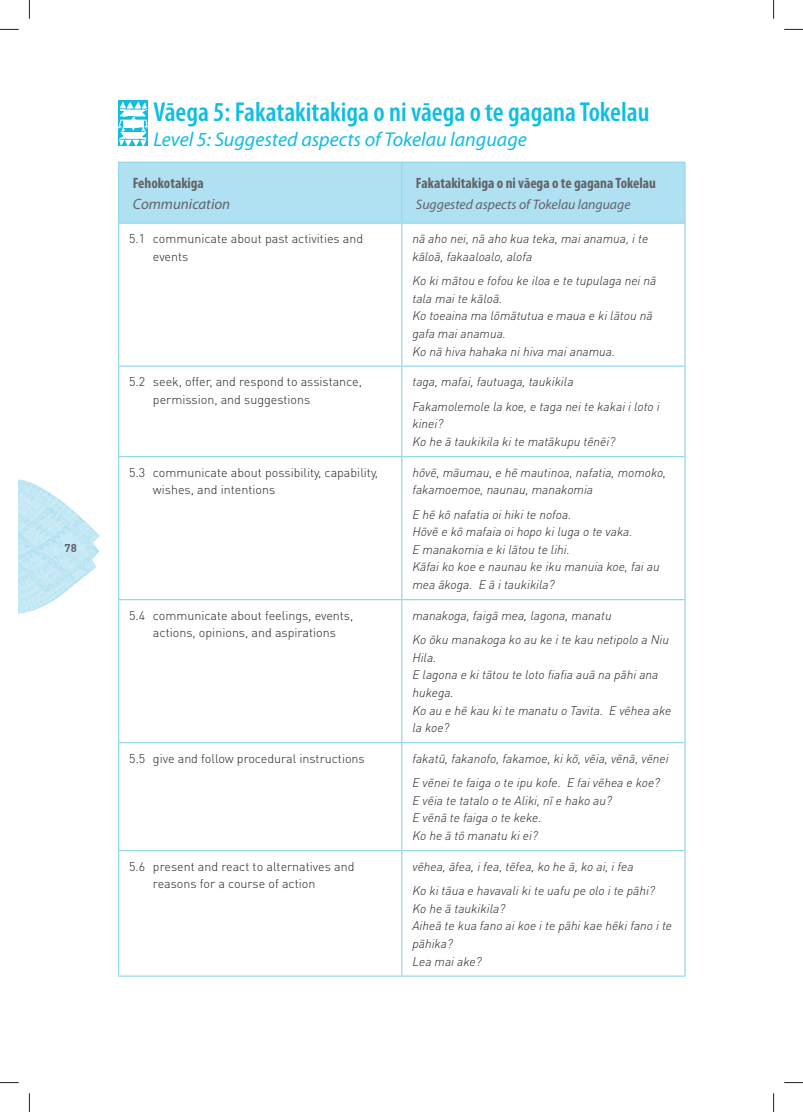
<style>
.page{position:relative;width:803px;height:1112px;background:#fff}
.page>*{position:absolute;margin:0;border:0;box-sizing:border-box;transform-origin:0 0}
.t1{font:600 condensed 27.5px "Myriad Pro";color:#11bde3}
.t2{font:italic 20px "Myriad Pro";color:#11bde3}
.t3{font:700 condensed 15px "Myriad Pro";color:#636366}
.t4{font:italic 15px "Myriad Pro";color:#636366}
.t5{font:italic 13.75px "Myriad Pro";color:#636366}
.t6{font:italic 300 12.5px/17.5px "DIN Pro";color:#231f20}
.t7{font:300 12.5px/17.5px "DIN Pro";color:#231f20}
.t8{font:700 11.25px "DIN Pro";color:#636366}
</style>
<div class="page">
<img style="left:118px;top:100px;width:30px;height:46px">
<img style="left:61px;top:501px;width:27px;height:23px">
<img style="left:61px;top:524px;width:39px;height:45px">
<img style="left:61px;top:569px;width:33px;height:27px">
<img style="left:19px;top:479px;width:42px;height:135px">
<div style="left:119px;top:163px;width:565px;height:59px;background:#afe1f3"></div>
<hr style="left:402px;top:162px;width:284px;height:1px;background:#94d8ef">
<hr style="left:401px;top:163px;width:1px;height:59px;background:#94d8ef">
<hr style="left:684px;top:163px;width:2px;height:59px;background:#94d8ef">
<hr style="left:402px;top:222px;width:284px;height:2px;background:#94d8ef">
<hr style="left:118px;top:162px;width:284px;height:1px;background:#94d8ef">
<hr style="left:118px;top:163px;width:1px;height:59px;background:#94d8ef">
<hr style="left:118px;top:222px;width:284px;height:2px;background:#94d8ef">
<hr style="left:118px;top:224px;width:1px;height:141px;background:#94d8ef">
<hr style="left:401px;top:224px;width:1px;height:141px;background:#94d8ef">
<hr style="left:684px;top:224px;width:2px;height:141px;background:#94d8ef">
<hr style="left:118px;top:365px;width:284px;height:1px;background:#94d8ef">
<hr style="left:118px;top:366px;width:1px;height:90px;background:#94d8ef">
<hr style="left:402px;top:365px;width:284px;height:1px;background:#94d8ef">
<hr style="left:401px;top:366px;width:1px;height:90px;background:#94d8ef">
<hr style="left:684px;top:366px;width:2px;height:90px;background:#94d8ef">
<hr style="left:118px;top:456px;width:284px;height:1px;background:#94d8ef">
<hr style="left:118px;top:457px;width:1px;height:142px;background:#94d8ef">
<hr style="left:402px;top:456px;width:284px;height:1px;background:#94d8ef">
<hr style="left:401px;top:457px;width:1px;height:142px;background:#94d8ef">
<hr style="left:684px;top:457px;width:2px;height:142px;background:#94d8ef">
<hr style="left:118px;top:599px;width:284px;height:1px;background:#94d8ef">
<hr style="left:118px;top:600px;width:1px;height:141px;background:#94d8ef">
<hr style="left:402px;top:599px;width:284px;height:1px;background:#94d8ef">
<hr style="left:401px;top:600px;width:1px;height:141px;background:#94d8ef">
<hr style="left:684px;top:600px;width:2px;height:141px;background:#94d8ef">
<hr style="left:118px;top:741px;width:284px;height:2px;background:#94d8ef">
<hr style="left:118px;top:743px;width:1px;height:106px;background:#94d8ef">
<hr style="left:402px;top:741px;width:284px;height:2px;background:#94d8ef">
<hr style="left:401px;top:743px;width:1px;height:106px;background:#94d8ef">
<hr style="left:684px;top:743px;width:2px;height:106px;background:#94d8ef">
<hr style="left:118px;top:849px;width:284px;height:2px;background:#94d8ef">
<hr style="left:118px;top:851px;width:1px;height:124px;background:#94d8ef">
<hr style="left:402px;top:849px;width:284px;height:2px;background:#94d8ef">
<hr style="left:401px;top:851px;width:1px;height:124px;background:#94d8ef">
<hr style="left:684px;top:851px;width:2px;height:124px;background:#94d8ef">
<hr style="left:118px;top:975px;width:568px;height:1px;background:#94d8ef">
<svg style="left:0;top:29px;width:19px;height:1px"></svg>
<svg style="left:784px;top:29px;width:19px;height:1px"></svg>
<svg style="left:0;top:1082px;width:19px;height:1px"></svg>
<svg style="left:784px;top:1082px;width:19px;height:1px"></svg>
<svg style="left:29px;top:0;width:1px;height:19px"></svg>
<svg style="left:29px;top:1093px;width:1px;height:18px"></svg>
<svg style="left:773px;top:0;width:1px;height:19px"></svg>
<svg style="left:773px;top:1093px;width:1px;height:18px"></svg>
<p class="t8" style="left:65px;top:544px;width:14px">78</p>
<h1 class="t1" style="left:153px;top:102px;width:497px">Vāega 5: Fakatakitakiga o ni vāega o te gagana Tokelau</h1>
<h2 class="t2" style="left:153px;top:132px;width:375px">Level 5: Suggested aspects of Tokelau language</h2>
<p class="t3" style="left:133px;top:177px;width:73px">Fehokotakiga</p>
<p class="t4" style="left:133px;top:198px;width:99px">Communication</p>
<p class="t3" style="left:416px;top:177px;width:242px">Fakatakitakiga o ni vāega o te gagana Tokelau</p>
<p class="t5" style="left:416px;top:199px;width:216px">Suggested aspects of Tokelau language</p>
<p class="t7" style="left:153px;top:231px;width:212px;text-indent:-24px">5.1 communicate about past activities and events</p>
<p class="t6" style="left:412px;top:231px;width:237px">nā aho nei, nā aho kua teka, mai anamua, i te kāloā, fakaaloalo, alofa</p>
<p class="t6" style="left:412px;top:273px;width:245px">Ko ki mātou e fofou ke iloa e te tupulaga nei nā tala mai te kāloā.<br>Ko toeaina ma lōmātutua e maua e ki lātou nā gafa mai anamua.<br>Ko nā hiva hahaka ni hiva mai anamua.</p>
<p class="t7" style="left:153px;top:374px;width:210px;text-indent:-24px">5.2 seek, offer, and respond to assistance, permission, and suggestions</p>
<p class="t6" style="left:412px;top:371px;width:249px;line-height:24.6px">taga, mafai, fautuaga, taukikila<br>Fakamolemole la koe, e taga nei te kakai i loto i</p>
<p class="t6" style="left:412px;top:416px;width:204px">kinei?<br>Ko he ā taukikila ki te matākupu tēnēi?</p>
<p class="t7" style="left:153px;top:465px;width:227px;text-indent:-24px">5.3 communicate about possibility, capability, wishes, and intentions</p>
<p class="t6" style="left:412px;top:465px;width:255px">hōvē, māumau, e hē mautinoa, nafatia, momoko, fakamoemoe, naunau, manakomia</p>
<p class="t6" style="left:412px;top:507px;width:249px">E hē kō nafatia oi hiki te nofoa.<br>Hōvē e kō mafaia oi hopo ki luga o te vaka.<br>E manakomia e ki lātou te lihi.<br>Kāfai ko koe e naunau ke iku manuia koe, fai au mea ākoga. E ā i taukikila?</p>
<p class="t7" style="left:129px;top:608px;width:226px;text-align:center">5.4 communicate about feelings, events, actions, opinions, and aspirations</p>
<p class="t6" style="left:412px;top:604px;width:258px;line-height:24.6px">manakoga, faigā mea, lagona, manatu<br>Ko ōku manakoga ko au ke i te kau netipolo a Niu</p>
<p class="t6" style="left:412px;top:650px;width:260px">Hila.<br>E lagona e ki tātou te loto fiafia auā na pāhi ana hukega.<br>Ko au e hē kau ki te manatu o Tavita. E vēhea ake la koe?</p>
<p class="t7" style="left:129px;top:751px;width:237px">5.5 give and follow procedural instructions</p>
<p class="t6" style="left:412px;top:747px;width:258px;line-height:24.6px">fakatū, fakanofo, fakamoe, ki kō, vēia, vēnā, vēnei<br>E vēnei te faiga o te ipu kofe. E fai vēhea e koe?</p>
<p class="t6" style="left:412px;top:793px;width:201px">E vēia te tatalo o te Aliki, nī e hako au?<br>E vēnā te faiga o te keke.<br>Ko he ā tō manatu ki ei?</p>
<p class="t7" style="left:153px;top:858px;width:203px;text-indent:-24px">5.6 present and react to alternatives and reasons for a course of action</p>
<p class="t6" style="left:412px;top:855px;width:244px;line-height:24.6px">vēhea, āfea, i fea, tēfea, ko he ā, ko ai, i fea<br>Ko ki tāua e havavali ki te uafu pe olo i te pāhi?</p>
<p class="t6" style="left:412px;top:900px;width:261px">Ko he ā taukikila?<br>Aiheā te kua fano ai koe i te pāhi kae hēki fano i te pāhika?<br>Lea mai ake?</p>
</div>
